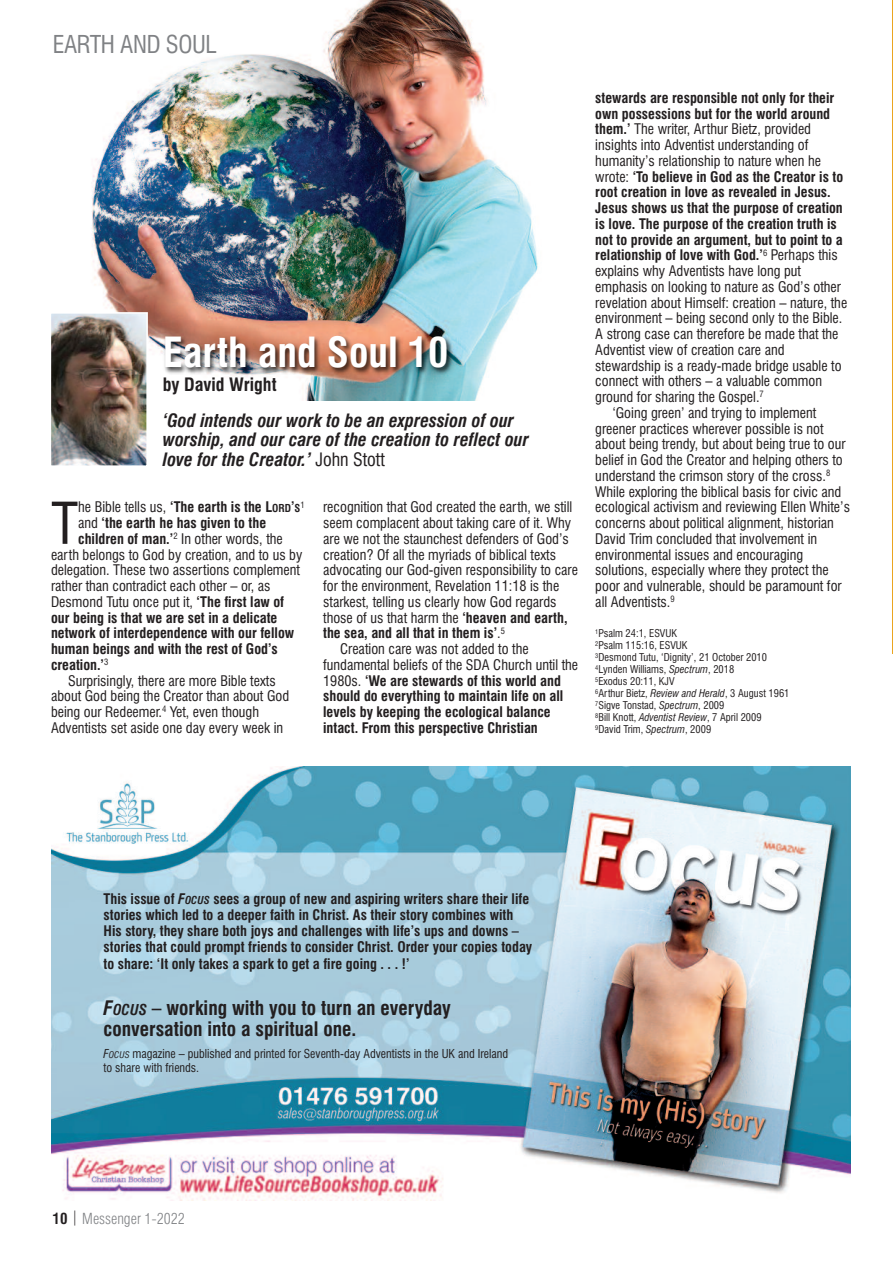
<style>
.page{position:relative;width:893px;height:1263px;background:#fff}
.page>*{position:absolute;margin:0;border:0;box-sizing:border-box;transform-origin:0 0}
.t1{font:condensed 56.1px "Swiss 721 BT";color:#231f20}
.t2{font:700 condensed 40.5px "Swiss 721 BT";color:#fff}
.t3{font:condensed 24px "Swiss 721 BT";letter-spacing:-.015em;color:#808285}
.t4{font:700 condensed 19.5px/21px "Swiss 721 BT";color:#231f20}
.t5{font:italic 700 condensed 18px/19.5px "Swiss 721 BT";color:#231f20}
.t6{font:700 condensed 18px "Swiss 721 BT";color:#231f20}
.t7{font:300 condensed 15px "Swiss 721 BT";color:#808285}
.t8{font:condensed 14.25px "Swiss 721 BT";color:#231f20}
.t9{font:700 condensed 14.25px/16.2px "Swiss 721 BT";color:#231f20}
.t10{font:condensed 12px/13.5px "Swiss 721 BT";color:#231f20}
.t11{font:condensed 10.5px/12px "Swiss 721 BT";color:#231f20}
.s1{font-weight:400;font-style:normal}
.s2{font-weight:400}
.s3{font-size:10.65px}
.s4{font-weight:700}
.s5{font-style:italic}
.s6{font-style:italic;font-size:10.65px}
.s7{font-style:italic;font-size:14.7px}
.s8{font-style:italic;font-size:9px}
.s9{font-weight:700;color:#231f20}
.s10{color:#231f20}
</style>
<div class="page">
<img style="left:51px;top:766px;width:799px;height:434px">
<img style="left:91px;top:0;width:447px;height:400px">
<img style="left:148px;top:326px;width:390px;height:70px">
<img style="left:53px;top:315px;width:92px;height:149px">
<div style="left:50px;top:312px;width:98px;height:155px;border:2px solid #fff"></div>
<hr style="left:892px;top:0;width:1px;height:653px;background:#eaa520">
<h3 class="t3" style="left:53px;top:35px;width:166px">EARTH AND SOUL</h3>
<h2 class="t2" style="left:163px;top:336px;width:287px">Earth and Soul 10</h2>
<p class="t6" style="left:163px;top:377px;width:115px">by David Wright</p>
<p class="t5" style="left:163px;top:412px;width:368px">‘God intends our work to be an expression of our worship, and our care of the creation to reflect our love for the Creator.’ <span class="s1">John Stott</span></p>
<h1 class="t1" style="left:51px;top:502px;width:29px">T</h1>
<p class="t9" style="left:78px;top:500px;width:228px"><span class="s2">he Bible tells us,</span> ‘The earth is the L<span class="s3">ORD</span>’<span class="s3">S</span><sup>1</sup></p>
<p class="t9" style="left:78px;top:516px;width:189px"><span class="s2">and</span> ‘the earth he has given to the</p>
<p class="t8" style="left:78px;top:533px;width:206px"><span class="s4">children of man.’</span><sup>2</sup> In other words, the</p>
<p class="t8" style="left:51px;top:549px;width:253px">earth belongs to God by creation, and to us by</p>
<p class="t8" style="left:51px;top:565px;width:251px">delegation. These two assertions complement</p>
<p class="t8" style="left:51px;top:580px;width:221px">rather than contradict each other – or, as</p>
<p class="t8" style="left:51px;top:596px;width:235px">Desmond Tutu once put it, <span class="s4">‘The first law of</span></p>
<p class="t9" style="left:51px;top:610px;width:228px">our being is that we are set in a delicate</p>
<p class="t9" style="left:51px;top:626px;width:245px">network of interdependence with our fellow</p>
<p class="t9" style="left:51px;top:642px;width:228px">human beings and with the rest of God’s</p>
<p class="t9" style="left:51px;top:658px;width:59px">creation.’<sup>3</sup></p>
<p class="t8" style="left:68px;top:675px;width:209px">Surprisingly, there are more Bible texts</p>
<p class="t8" style="left:51px;top:691px;width:240px">about God being the Creator than about God</p>
<p class="t8" style="left:51px;top:706px;width:210px">being our Redeemer.<sup>4</sup> Yet, even though</p>
<p class="t8" style="left:51px;top:722px;width:234px">Adventists set aside one day every week in</p>
<p class="t8" style="left:323px;top:502px;width:251px">recognition that God created the earth, we still</p>
<p class="t8" style="left:323px;top:517px;width:249px">seem complacent about taking care of it. Why</p>
<p class="t8" style="left:323px;top:533px;width:247px">are we not the staunchest defenders of God’s</p>
<p class="t8" style="left:323px;top:549px;width:234px">creation? Of all the myriads of biblical texts</p>
<p class="t8" style="left:323px;top:565px;width:256px">advocating our God-given responsibility to care</p>
<p class="t8" style="left:323px;top:580px;width:238px">for the environment, Revelation 11:18 is the</p>
<p class="t8" style="left:323px;top:596px;width:235px">starkest, telling us clearly how God regards</p>
<p class="t8" style="left:323px;top:612px;width:246px">those of us that harm the <span class="s4">‘heaven and earth,</span></p>
<p class="t9" style="left:323px;top:626px;width:183px">the sea, and all that in them is’<span class="s2">.</span><sup>5</sup></p>
<p class="t8" style="left:340px;top:643px;width:190px">Creation care was not added to the</p>
<p class="t8" style="left:323px;top:659px;width:257px">fundamental beliefs of the SDA Church until the</p>
<p class="t9" style="left:323px;top:673px;width:239px"><span class="s2">1980s.</span> ‘We are stewards of this world and</p>
<p class="t9" style="left:323px;top:689px;width:242px">should do everything to maintain life on all</p>
<p class="t9" style="left:323px;top:705px;width:229px">levels by keeping the ecological balance</p>
<p class="t9" style="left:323px;top:721px;width:216px">intact. From this perspective Christian</p>
<p class="t9" style="left:595px;top:91px;width:240px">stewards are responsible not only for their</p>
<p class="t9" style="left:595px;top:106px;width:236px">own possessions but for the world around</p>
<p class="t8" style="left:595px;top:124px;width:217px"><span class="s4">them.’</span> The writer, Arthur Bietz, provided</p>
<p class="t8" style="left:595px;top:139px;width:215px">insights into Adventist understanding of</p>
<p class="t8" style="left:595px;top:155px;width:227px">humanity’s relationship to nature when he</p>
<p class="t9" style="left:595px;top:169px;width:249px"><span class="s2">wrote:</span> ‘To believe in God as the Creator is to</p>
<p class="t9" style="left:595px;top:185px;width:237px">root creation in love as revealed in Jesus.</p>
<p class="t9" style="left:595px;top:201px;width:249px">Jesus shows us that the purpose of creation</p>
<p class="t9" style="left:595px;top:217px;width:243px">is love. The purpose of the creation truth is</p>
<p class="t9" style="left:595px;top:232px;width:249px">not to provide an argument, but to point to a</p>
<p class="t9" style="left:595px;top:248px;width:244px">relationship of love with God.’<sup>6</sup> <span class="s2">Perhaps this</span></p>
<p class="t8" style="left:595px;top:265px;width:207px">explains why Adventists have long put</p>
<p class="t8" style="left:595px;top:281px;width:247px">emphasis on looking to nature as God’s other</p>
<p class="t8" style="left:595px;top:297px;width:253px">revelation about Himself: creation – nature, the</p>
<p class="t8" style="left:595px;top:313px;width:249px">environment – being second only to the Bible.</p>
<p class="t8" style="left:595px;top:328px;width:245px">A strong case can therefore be made that the</p>
<p class="t8" style="left:595px;top:344px;width:191px">Adventist view of creation care and</p>
<p class="t8" style="left:595px;top:360px;width:248px">stewardship is a ready-made bridge usable to</p>
<p class="t8" style="left:595px;top:376px;width:228px">connect with others – a valuable common</p>
<p class="t8" style="left:595px;top:391px;width:170px">ground for sharing the Gospel.<sup>7</sup></p>
<p class="t8" style="left:612px;top:407px;width:205px">‘Going green’ and trying to implement</p>
<p class="t8" style="left:595px;top:423px;width:230px">greener practices wherever possible is not</p>
<p class="t8" style="left:595px;top:439px;width:252px">about being trendy, but about being true to our</p>
<p class="t8" style="left:595px;top:454px;width:249px">belief in God the Creator and helping others to</p>
<p class="t8" style="left:595px;top:470px;width:236px">understand the crimson story of the cross.<sup>8</sup></p>
<p class="t8" style="left:595px;top:486px;width:248px">While exploring the biblical basis for civic and</p>
<p class="t8" style="left:595px;top:502px;width:256px">ecological activism and reviewing Ellen White’s</p>
<p class="t8" style="left:595px;top:517px;width:240px">concerns about political alignment, historian</p>
<p class="t8" style="left:595px;top:533px;width:223px">David Trim concluded that involvement in</p>
<p class="t8" style="left:595px;top:549px;width:209px">environmental issues and encouraging</p>
<p class="t8" style="left:595px;top:565px;width:235px">solutions, especially where they protect the</p>
<p class="t8" style="left:595px;top:580px;width:248px">poor and vulnerable, should be paramount for</p>
<p class="t8" style="left:595px;top:596px;width:81px">all Adventists.<sup>9</sup></p>
<p class="t11" style="left:595px;top:628px;width:196px"><sup>1</sup>Psalm 24:1, ESVUK<br><sup>2</sup>Psalm 115:16, ESVUK<br><sup>3</sup>Desmond Tutu, ‘Dignity’, 21 October 2010<br><sup>4</sup>Lynden Williams, <span class="s5">Spectrum</span>, 2018<br><sup>5</sup>Exodus 20:11, KJV<br><sup>6</sup>Arthur Bietz, <span class="s5">Review and Herald</span>, 3 August 1961<br><sup>7</sup>Sigve Tonstad, <span class="s5">Spectrum</span>, 2009<br><sup>8</sup>Bill Knott, <span class="s5">Adventist Review</span>, 7 April 2009<br><sup>9</sup>David Trim, <span class="s5">Spectrum</span>, 2009</p>
<p class="t9" style="left:104px;top:891px;width:430px">This issue of <span class="s5">F</span><span class="s6">OCUS</span> sees a group of new and aspiring writers share their life stories which led to a deeper faith in Christ. As their story combines with His story, they share both joys and challenges with life’s ups and downs – stories that could prompt friends to consider Christ. Order your copies today to share: ‘It only takes a spark to get a fire going . . . !’</p>
<h3 class="t4" style="left:104px;top:999px;width:349px"><span class="s5">F</span><span class="s7">OCUS</span> – working with you to turn an everyday conversation into a spiritual one.</h3>
<p class="t10" style="left:104px;top:1048px;width:406px"><span class="s5">F</span><span class="s8">OCUS</span> magazine – published and printed for Seventh-day Adventists in the UK and Ireland to share with friends.</p>
<p class="t7" style="left:53px;top:1213px;width:134px"><span class="s9">10</span> <span class="s10">|</span> Messenger 1-2022</p>
</div>
